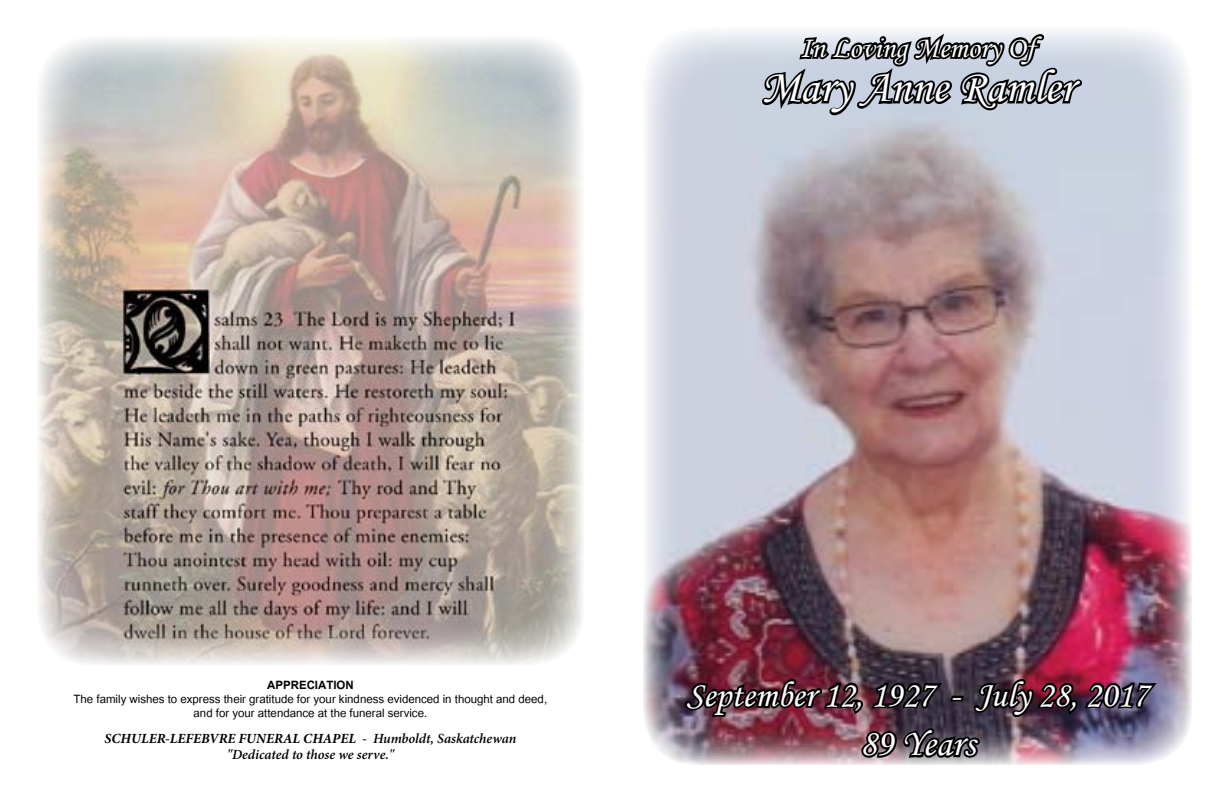
<style>
.page{position:relative;width:1224px;height:792px;background:#fff}
.page>*{position:absolute;margin:0;border:0;box-sizing:border-box;transform-origin:0 0}
.t1{font:46px "Monotype Corsiva";color:#fff}
.t2{font:38px "Monotype Corsiva";color:#fff}
.t3{font:36px "Monotype Corsiva";color:#fff}
.t4{font:30px "Monotype Corsiva";color:#fff}
.t5{font:16px/14px "Utsaah";color:#000;text-align:center}
.t6{font:700 16px "Utsaah";color:#000}
.t7{font:italic 600 14px/16px "Minion Pro";color:#000;text-align:center}
.s1{font-weight:700}
</style>
<div class="page">
<img style="left:643px;top:31px;width:549px;height:732px">
<svg style="left:759px;top:31px;width:327px;height:88px;background:#8a8f97"></svg>
<img style="left:682px;top:676px;width:479px;height:89px">
<img style="left:38px;top:38px;width:545px;height:627px">
<h3 class="t4" style="left:800px;top:29px;width:237px">In Loving Memory Of</h3>
<h1 class="t1" style="left:761px;top:59px;width:314px">Mary Anne Ramler</h1>
<p class="t6" style="left:267px;top:677px;width:88px">APPRECIATION</p>
<p class="t5" style="left:74px;top:694px;width:475px">The family wishes to express their gratitude for your kindness evidenced in thought and deed, and for your attendance at the funeral service.</p>
<p class="t7" style="left:105px;top:731px;width:413px"><span class="s1">SCHULER-LEFEBVRE FUNERAL CHAPEL -</span> Humboldt, Saskatchewan "Dedicated to those we serve."</p>
<h3 class="t3" style="left:686px;top:673px;width:464px">September 12, 1927 - July 28, 2017</h3>
<h2 class="t2" style="left:860px;top:720px;width:117px">89 Years</h2>
</div>
